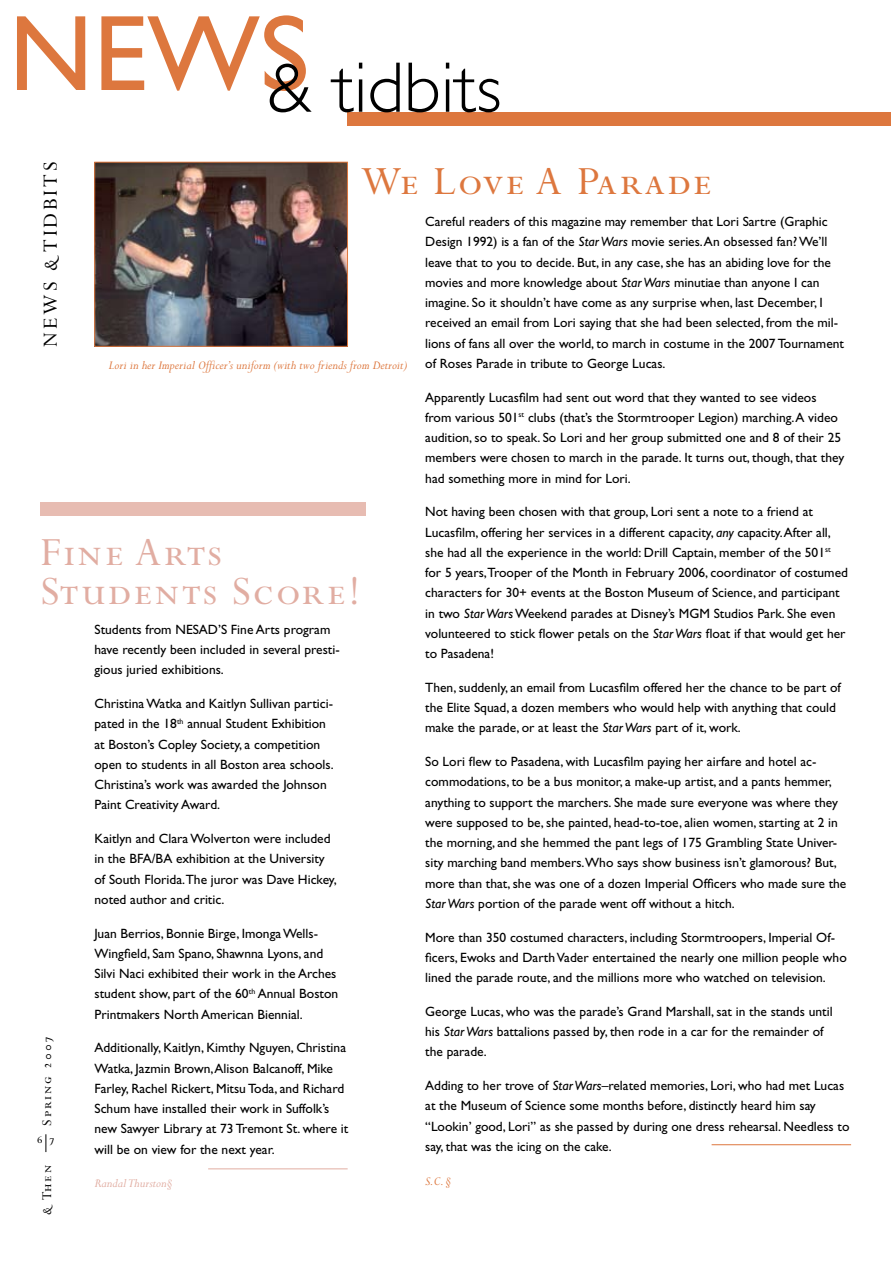
<style>
.page{position:relative;width:891px;height:1269px;background:#fff}
.page>*{position:absolute;margin:0;border:0;box-sizing:border-box;transform-origin:0 0}
.t1{font:300 72px "Gill Sans";color:#000}
.t2{font:45px/39px "Perpetua SC";letter-spacing:.05em;color:#e1ada2}
.t3{font:45px "Perpetua SC";letter-spacing:.05em;color:#dd773e}
.t4{font:22.5px "Perpetua SC";letter-spacing:.125em;color:#000}
.t5{font:15px "Perpetua SC";letter-spacing:.125em;color:#000}
.t6{font:13.5px/20.2px "Gill Sans";color:#000}
.t7{font:13.5px "Perpetua Italic Os F";color:#dd773e}
.t8{font:13.5px "Perpetua Italic Os F";color:#e1ada2}
.t9{font:13.5px "Perpetua Exp";color:#000}
.s1{font-family:"Perpetua";font-style:italic}
.s2{font-style:italic}
.s3{font-family:"Perpetua Italic Os F"}
</style>
<div class="page">
<svg style="left:46px;top:1134px;width:1px;height:18px"></svg>
<div style="left:348px;top:112px;width:543px;height:13px;background:#dd773e"></div>
<div style="left:40px;top:502px;width:326px;height:14px;background:#e7bcb2"></div>
<hr style="left:208px;top:1168px;width:140px;height:1px;background:#e1ada2">
<hr style="left:712px;top:1144px;width:139px;height:1px;background:#dd773e">
<img style="left:96px;top:164px;width:250px;height:181px">
<div style="left:94px;top:162px;width:254px;height:185px;border:1px solid #dd773e"></div>
<h1 class="t1" style="left:9px;top:47px;width:494px"><sup>NEWS</sup>&amp; tidbits</h1>
<h3 class="t4" style="left:39px;top:347px;width:186px;rotate:-90deg">NEWS <span class="s1">&amp;</span> TIDBITS</h3>
<h2 class="t3" style="left:361px;top:158px;width:352px">We Love A Parade</h2>
<p class="t6" style="left:425px;top:212px;width:420px">Careful readers of this magazine may remember that Lori Sartre (Graphic Design 1992) is a fan of the <span class="s2">Star Wars</span> movie series. An obsessed fan? We’ll leave that to you to decide. But, in any case, she has an abiding love for the movies and more knowledge about <span class="s2">Star Wars</span> minutiae than anyone I can imagine. So it shouldn’t have come as any surprise when, last December, I received an email from Lori saying that she had been selected, from the mil&shy;lions of fans all over the world, to march in costume in the 2007 Tournament of Roses Parade in tribute to George Lucas.</p>
<p class="t6" style="left:425px;top:387px;width:421px">Apparently Lucasfilm had sent out word that they wanted to see videos from various 501<sup>st</sup> clubs (that’s the Stormtrooper Legion) marching. A video audition, so to speak. So Lori and her group submitted one and 8 of their 25 members were chosen to march in the parade. It turns out, though, that they had something more in mind for Lori.</p>
<p class="t6" style="left:425px;top:502px;width:424px">Not having been chosen with that group, Lori sent a note to a friend at Lucasfilm, offering her services in a different capacity, <span class="s2">any</span> capacity. After all, she had all the experience in the world: Drill Captain, member of the 501<sup>st </sup>for 5 years,Trooper of the Month in February 2006, coordinator of costumed characters for 30+ events at the Boston Museum of Science, and participant in two <span class="s2">Star Wars</span> Weekend parades at Disney’s MGM Studios Park. She even volunteered to stick flower petals on the <span class="s2">Star Wars</span> float if that would get her to Pasadena!</p>
<p class="t6" style="left:425px;top:677px;width:417px">Then, suddenly, an email from Lucasfilm offered her the chance to be part of the Elite Squad, a dozen members who would help with anything that could make the parade, or at least the <span class="s2">Star Wars</span> part of it, work.</p>
<p class="t6" style="left:425px;top:752px;width:423px">So Lori flew to Pasadena, with Lucasfilm paying her airfare and hotel ac&shy;commodations, to be a bus monitor, a make-up artist, and a pants hemmer, anything to support the marchers. She made sure everyone was where they were supposed to be, she painted, head-to-toe, alien women, starting at 2 in the morning, and she hemmed the pant legs of 175 Grambling State Univer&shy;sity marching band members.Who says show business isn’t glamorous? But, more than that, she was one of a dozen Imperial Officers who made sure the <span class="s2">Star Wars</span> portion of the parade went off without a hitch.</p>
<p class="t6" style="left:425px;top:927px;width:423px">More than 350 costumed characters, including Stormtroopers, Imperial Of&shy;ficers, Ewoks and Darth Vader entertained the nearly one million people who lined the parade route, and the millions more who watched on television.</p>
<p class="t6" style="left:425px;top:1001px;width:409px">George Lucas, who was the parade’s Grand Marshall, sat in the stands until his <span class="s2">Star Wars</span> battalions passed by, then rode in a car for the remainder of the parade.</p>
<p class="t6" style="left:425px;top:1076px;width:426px">Adding to her trove of <span class="s2">Star Wars</span>–related memories, Lori, who had met Lucas at the Museum of Science some months before, distinctly heard him say “Lookin’ good, Lori” as she passed by during one dress rehearsal. Needless to say, that was the icing on the cake.</p>
<p class="t7" style="left:425px;top:1174px;width:28px">S.C. §</p>
<p class="t7" style="left:109px;top:359px;width:300px">Lori in her Imperial Officer’s uniform (with two friends from Detroit)</p>
<h2 class="t2" style="left:40px;top:534px;width:322px">Fine Arts<br>Students Score!</h2>
<p class="t6" style="left:94px;top:619px;width:247px">Students from NESAD’S Fine Arts program have recently been included in several presti&shy;gious juried exhibitions.</p>
<p class="t6" style="left:94px;top:694px;width:241px">Christina Watka and Kaitlyn Sullivan partici&shy;pated in the 18<sup>th</sup> annual Student Exhibition at Boston’s Copley Society, a competition open to students in all Boston area schools.<br>Christina’s work was awarded the Johnson Paint Creativity Award.</p>
<p class="t6" style="left:94px;top:829px;width:244px">Kaitlyn and Clara Wolverton were included in the BFA/BA exhibition at the University of South Florida.The juror was Dave Hickey, noted author and critic.</p>
<p class="t6" style="left:94px;top:923px;width:245px">Juan Berrios, Bonnie Birge, Imonga Wells-Wingfield, Sam Spano, Shawnna Lyons, and Silvi Naci exhibited their work in the Arches student show, part of the 60<sup>th</sup> Annual Boston Printmakers North American Biennial.</p>
<p class="t6" style="left:94px;top:1038px;width:255px">Additionally, Kaitlyn, Kimthy Nguyen, Christina Watka, Jazmin Brown, Alison Balcanoff, Mike Farley, Rachel Rickert, Mitsu Toda, and Richard Schum have installed their work in Suffolk’s new Sawyer Library at 73 Tremont St. where it will be on view for the next year.</p>
<p class="t8" style="left:94px;top:1177px;width:80px">Randal Thurston§</p>
<p class="t5" style="left:39px;top:1126px;width:91px;rotate:-90deg">Spring 2007</p>
<p class="t9" style="left:37px;top:1135px;width:20px">6 7</p>
<p class="t5" style="left:39px;top:1215px;width:52px;rotate:-90deg"><span class="s3">&amp;</span> Then</p>
</div>
